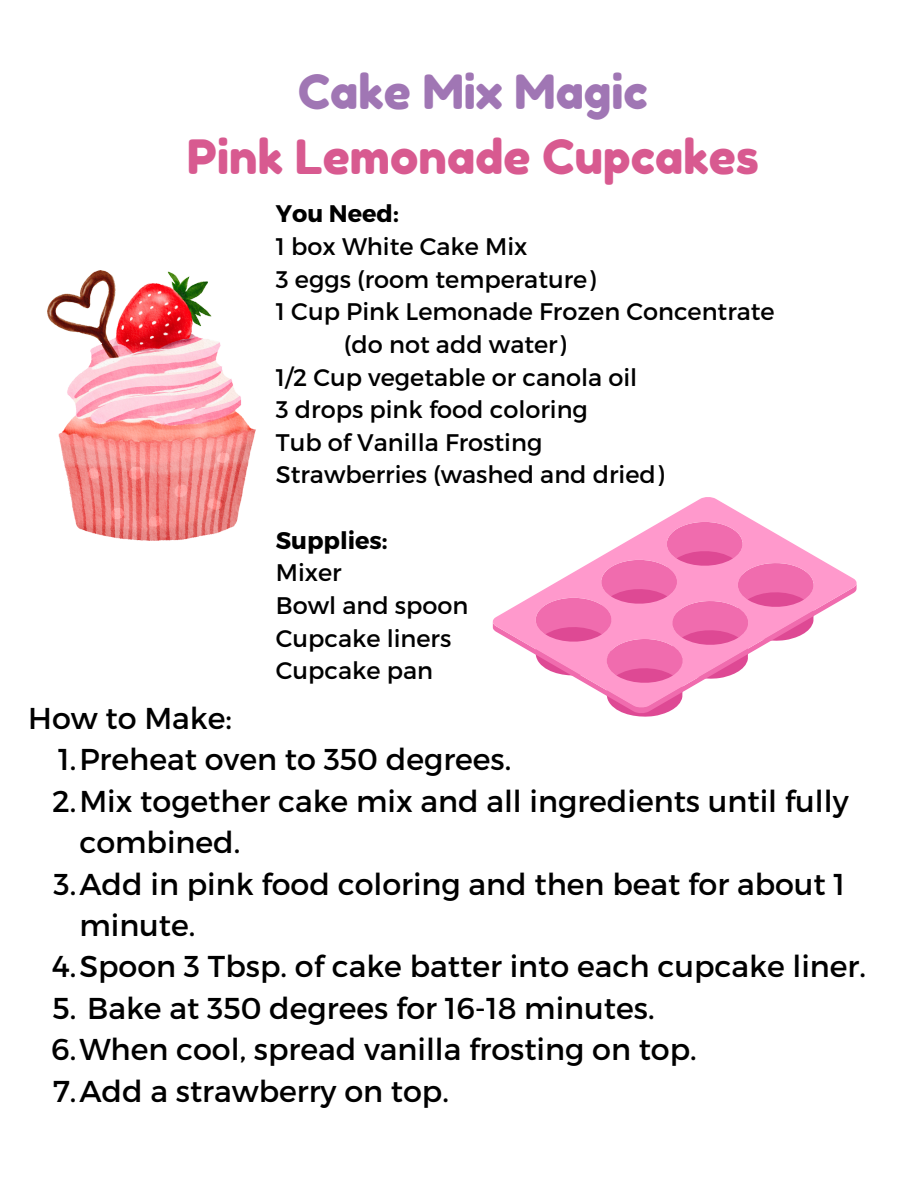
<style>
.page{position:relative;width:918px;height:1188px;background:#fff}
.page>*{position:absolute;margin:0;border:0;box-sizing:border-box;transform-origin:0 0}
.t1{font:47.25px "Fredoka One";color:#d85a90}
.t2{font:47.25px "Fredoka One";color:#a076b4}
.t3{font:30.15px/41.4px "Montserrat";color:#000}
.t4{font:24px "Montserrat";color:#000}
.t5{font:700 24px "Montserrat";color:#000}
</style>
<div class="page">
<img style="left:48px;top:270px;width:208px;height:270px">
<svg style="left:614px;top:708px;width:61px;height:9px"></svg>
<svg style="left:492px;top:497px;width:365px;height:211px"></svg>
<p class="t2" style="left:298px;top:63px;width:351px">Cake Mix Magic</p>
<p class="t1" style="left:187px;top:128px;width:573px">Pink Lemonade Cupcakes</p>
<p class="t5" style="left:276px;top:198px;width:125px">You Need:</p>
<p class="t4" style="left:276px;top:231px;width:253px">1 box White Cake Mix</p>
<p class="t4" style="left:276px;top:263px;width:321px">3 eggs (room temperature)</p>
<p class="t4" style="left:276px;top:296px;width:500px">1 Cup Pink Lemonade Frozen Concentrate</p>
<p class="t4" style="left:344px;top:329px;width:224px">(do not add water)</p>
<p class="t4" style="left:276px;top:361px;width:363px">1/2 Cup vegetable or canola oil</p>
<p class="t4" style="left:276px;top:394px;width:314px">3 drops pink food coloring</p>
<p class="t4" style="left:276px;top:427px;width:268px">Tub of Vanilla Frosting</p>
<p class="t4" style="left:276px;top:459px;width:390px">Strawberries (washed and dried)</p>
<p class="t3" style="left:28px;top:696px;width:205px">How to Make:</p>
<p class="t5" style="left:276px;top:524px;width:113px">Supplies:</p>
<p class="t4" style="left:276px;top:557px;width:67px">Mixer</p>
<p class="t4" style="left:276px;top:590px;width:194px">Bowl and spoon</p>
<p class="t4" style="left:276px;top:622px;width:177px">Cupcake liners</p>
<p class="t4" style="left:276px;top:655px;width:159px">Cupcake pan</p>
<p class="t3" style="left:58px;top:737px;width:455px">1.Preheat oven to 350 degrees.</p>
<p class="t3" style="left:79px;top:779px;width:771px;text-indent:-27px">2.Mix together cake mix and all ingredients until fully combined.</p>
<p class="t3" style="left:79px;top:862px;width:767px;text-indent:-26px">3.Add in pink food coloring and then beat for about 1 minute.</p>
<p class="t3" style="left:52px;top:945px;width:816px">4.Spoon 3 Tbsp. of cake batter into each cupcake liner.</p>
<p class="t3" style="left:52px;top:986px;width:604px">5. Bake at 350 degrees for 16-18 minutes.</p>
<p class="t3" style="left:51px;top:1027px;width:647px">6.When cool, spread vanilla frosting on top.</p>
<p class="t3" style="left:53px;top:1069px;width:398px">7.Add a strawberry on top.</p>
</div>
